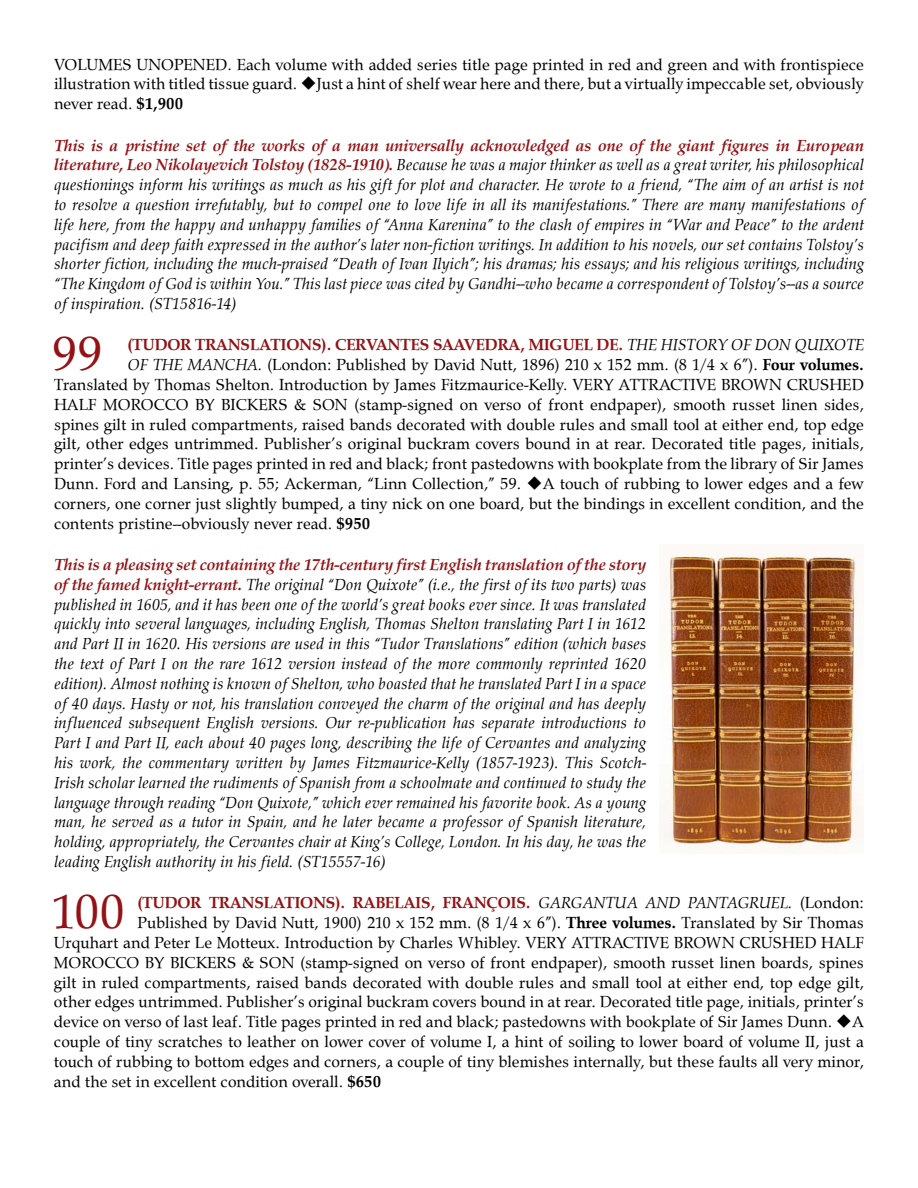
<style>
.page{position:relative;width:918px;height:1188px;background:#fff}
.page>*{position:absolute;margin:0;border:0;box-sizing:border-box;transform-origin:0 0}
.t1{font:49.95px "URW Palladio";color:#941215}
.t2{font:italic 16.5px/19.8px "URW Palladio";color:#000;text-align:justify}
.t3{font:16.5px/19.8px "URW Palladio";color:#000;text-align:justify}
.t4{font:700 16.5px "URW Palladio";color:#941215}
.s1{font-weight:700}
.s2{font-weight:700;color:#941215}
.s3{font-weight:400;font-style:italic;color:#000}
.s4{font-style:italic}
.s5{font-weight:400;color:#000}
</style>
<div class="page">
<img style="left:660px;top:553px;width:204px;height:301px">
<p class="t3" style="left:54px;top:54px;width:812px">VOLUMES UNOPENED. Each volume with added series title page printed in red and green and with frontispiece illustration with titled tissue guard. ◆Just a hint of shelf wear here and there, but a virtually impeccable set, obviously never read. <span class="s1">$1,900</span></p>
<p class="t2" style="left:54px;top:135px;width:812px"><span class="s2">This is a pristine set of the works of a man universally acknowledged as one of the giant figures in European literature, Leo Nikolayevich Tolstoy (1828-1910).</span> Because he was a major thinker as well as a great writer, his philosophical questionings inform his writings as much as his gift for plot and character. He wrote to a friend, “The aim of an artist is not to resolve a question irrefutably, but to compel one to love life in all its manifestations.” There are many manifestations of life here, from the happy and unhappy families of “Anna Karenina” to the clash of empires in “War and Peace” to the ardent pacifism and deep faith expressed in the author’s later non-fiction writings. In addition to his novels, our set contains Tolstoy’s shorter fiction, including the much-praised “Death of Ivan Ilyich”; his dramas; his essays; and his religious writings, including “The Kingdom of God is within You.” This last piece was cited by Gandhi--who became a correspondent of Tolstoy’s--as a source of inspiration. (ST15816-14)</p>
<h1 class="t1" style="left:52px;top:323px;width:52px">99</h1>
<p class="t4" style="left:128px;top:335px;width:738px">(TUDOR TRANSLATIONS). CERVANTES SAAVEDRA, MIGUEL DE. <span class="s3">THE HISTORY OF DON QUIXOTE</span></p>
<p class="t3" style="left:128px;top:355px;width:738px"><span class="s4">OF THE MANCHA.</span> (London: Published by David Nutt, 1896) 210 x 152 mm. (8 1/4 x 6”). <span class="s1">Four volumes.</span></p>
<p class="t3" style="left:54px;top:375px;width:812px">Translated by Thomas Shelton. Introduction by James Fitzmaurice-Kelly. VERY ATTRACTIVE BROWN CRUSHED</p>
<p class="t3" style="left:54px;top:394px;width:812px">HALF MOROCCO BY BICKERS &amp; SON (stamp-signed on verso of front endpaper), smooth russet linen sides,</p>
<p class="t3" style="left:54px;top:414px;width:812px">spines gilt in ruled compartments, raised bands decorated with double rules and small tool at either end, top edge</p>
<p class="t3" style="left:54px;top:434px;width:812px">gilt, other edges untrimmed. Publisher’s original buckram covers bound in at rear. Decorated title pages, initials,</p>
<p class="t3" style="left:54px;top:454px;width:812px">printer’s devices. Title pages printed in red and black; front pastedowns with bookplate from the library of Sir James</p>
<p class="t3" style="left:54px;top:474px;width:811px">Dunn. Ford and Lansing, p. 55; Ackerman, “Linn Collection,” 59. ◆A touch of rubbing to lower edges and a few</p>
<p class="t3" style="left:54px;top:493px;width:812px">corners, one corner just slightly bumped, a tiny nick on one board, but the bindings in excellent condition, and the</p>
<p class="t3" style="left:54px;top:513px;width:318px">contents pristine--obviously never read. <span class="s1">$950</span></p>
<p class="t2" style="left:54px;top:555px;width:594px"><span class="s2">This is a pleasing set containing the 17th-century first English translation of the story of the famed knight-errant.</span> The original “Don Quixote” (i.e., the first of its two parts) was published in 1605, and it has been one of the world’s great books ever since. It was translated quickly into several languages, including English, Thomas Shelton translating Part I in 1612 and Part II in 1620. His versions are used in this “Tudor Translations” edition (which bases the text of Part I on the rare 1612 version instead of the more commonly reprinted 1620 edition). Almost nothing is known of Shelton, who boasted that he translated Part I in a space of 40 days. Hasty or not, his translation conveyed the charm of the original and has deeply influenced subsequent English versions. Our re-publication has separate introductions to Part I and Part II, each about 40 pages long, describing the life of Cervantes and analyzing his work, the commentary written by James Fitzmaurice-Kelly (1857-1923). This Scotch-Irish scholar learned the rudiments of Spanish from a schoolmate and continued to study the language through reading “Don Quixote,” which ever remained his favorite book. As a young man, he served as a tutor in Spain, and he later became a professor of Spanish literature, holding, appropriately, the Cervantes chair at King’s College, London. In his day, he was the leading English authority in his field. (ST15557-16)</p>
<h1 class="t1" style="left:52px;top:881px;width:75px">100</h1>
<p class="t4" style="left:138px;top:893px;width:728px">(TUDOR TRANSLATIONS). RABELAIS, FRANÇOIS. <span class="s3">GARGANTUA AND PANTAGRUEL.</span> <span class="s5">(London:</span></p>
<p class="t3" style="left:138px;top:913px;width:728px">Published by David Nutt, 1900) 210 x 152 mm. (8 1/4 x 6”). <span class="s1">Three volumes.</span> Translated by Sir Thomas</p>
<p class="t3" style="left:54px;top:933px;width:812px">Urquhart and Peter Le Motteux. Introduction by Charles Whibley. VERY ATTRACTIVE BROWN CRUSHED HALF</p>
<p class="t3" style="left:54px;top:952px;width:812px">MOROCCO BY BICKERS &amp; SON (stamp-signed on verso of front endpaper), smooth russet linen boards, spines</p>
<p class="t3" style="left:54px;top:972px;width:812px">gilt in ruled compartments, raised bands decorated with double rules and small tool at either end, top edge gilt,</p>
<p class="t3" style="left:54px;top:992px;width:812px">other edges untrimmed. Publisher’s original buckram covers bound in at rear. Decorated title page, initials, printer’s</p>
<p class="t3" style="left:54px;top:1012px;width:812px">device on verso of last leaf. Title pages printed in red and black; pastedowns with bookplate of Sir James Dunn. ◆A</p>
<p class="t3" style="left:54px;top:1032px;width:812px">couple of tiny scratches to leather on lower cover of volume I, a hint of soiling to lower board of volume II, just a</p>
<p class="t3" style="left:54px;top:1051px;width:812px">touch of rubbing to bottom edges and corners, a couple of tiny blemishes internally, but these faults all very minor,</p>
<p class="t3" style="left:54px;top:1071px;width:329px">and the set in excellent condition overall. <span class="s1">$650</span></p>
</div>
